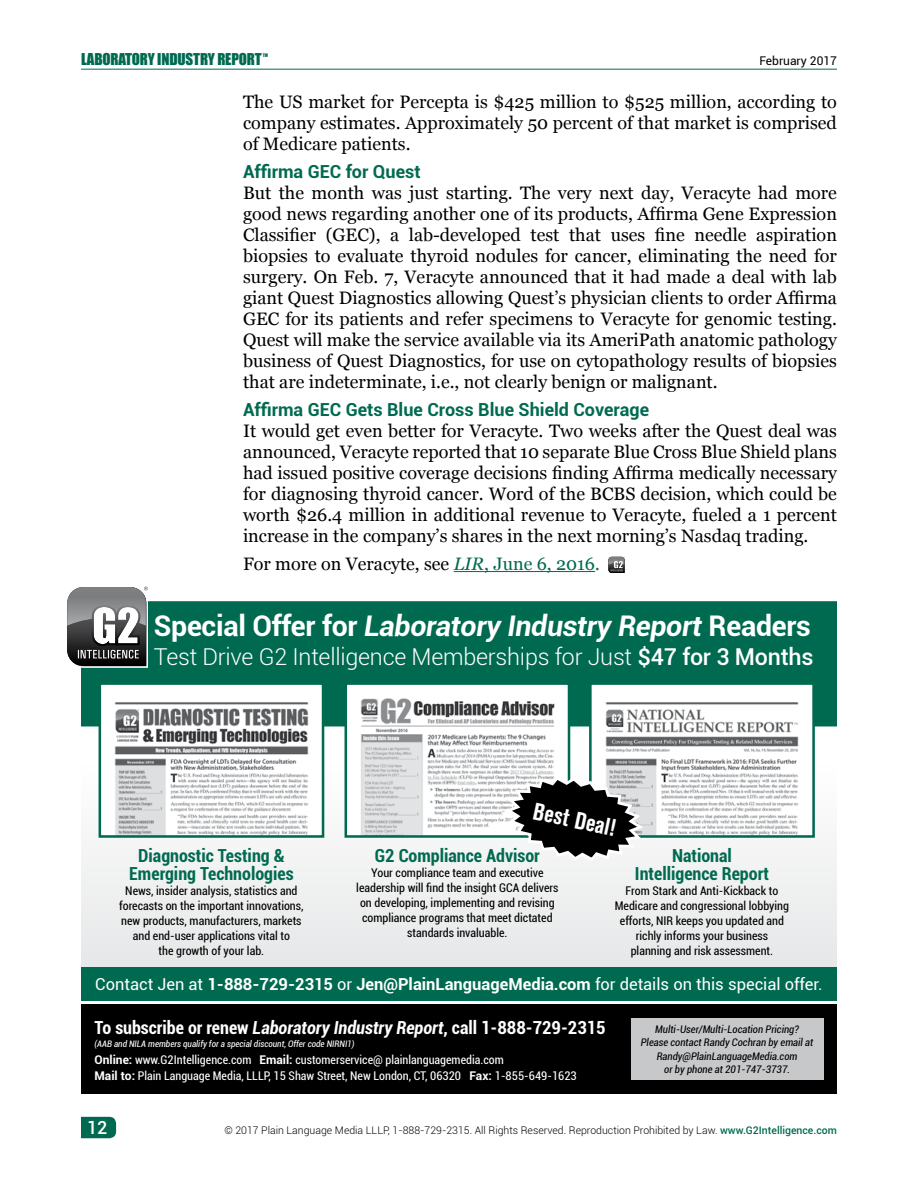
<style>
.page{position:relative;width:918px;height:1188px;background:#fff}
.page>*{position:absolute;margin:0;border:0;box-sizing:border-box;transform-origin:0 0}
.t1{font:italic 700 28.5px "Roboto";letter-spacing:-.01em;color:#fff}
.t2{font:700 condensed 24px "Akzidenz Grotesk BE";color:#fff}
.t3{font:300 23.25px "Roboto";letter-spacing:-.01em;color:#fff}
.t4{font:18px/21px "Georgia";color:#000;text-align:justify}
.t5{font:700 condensed 18px/18px "Roboto";color:#006a50;text-align:center}
.t6{font:700 condensed 18px "Roboto";color:#fff}
.t7{font:700 18px "Roboto";color:#006a50}
.t8{font:500 18px "Roboto";color:#fff}
.t9{font:16.5px "Roboto";color:#fff}
.t10{font:15px "Impact";letter-spacing:-.01em;color:#006a50}
.t11{font:condensed 12px/15px "Roboto";color:#000;text-align:center}
.t12{font:condensed 12px/16.5px "Roboto";color:#fff}
.t13{font:12px "Roboto";color:#000}
.t14{font:italic condensed 10.5px/13.5px "Roboto";color:#000;text-align:center}
.t15{font:300 10.5px "Roboto";color:#000}
.t16{font:italic condensed 9px "Roboto";color:#fff}
.t17{font:4.5px "Impact";color:#006a50}
.s1{font-style:italic;color:#006a50}
.s2{color:#006a50}
.s3{font-style:normal}
.s4{font-weight:500}
.s5{font-weight:700}
.s6{font-style:italic}
.s7{font-weight:700;font-stretch:normal}
.s8{font-weight:500;color:#006a50}
</style>
<div class="page">
<svg style="left:81px;top:1117px;width:35px;height:21px"></svg>
<hr style="left:81px;top:69px;width:756px;height:1px;background:#006a50">
<div style="left:81px;top:1004px;width:756px;height:90px;background:#000"></div>
<div style="left:631px;top:1018px;width:193px;height:62px;background:#c7c8ca"></div>
<div style="left:81px;top:765px;width:756px;height:206px;background:#edeeef"></div>
<div style="left:81px;top:601px;width:756px;height:126px;background:#006a50"></div>
<svg style="left:97px;top:681px;width:229px;height:157px"></svg>
<div style="left:81px;top:967px;width:756px;height:34px;background:#006a50"></div>
<svg style="left:67px;top:586px;width:82px;height:83px"></svg>
<svg style="left:343px;top:681px;width:473px;height:180px"></svg>
<hr style="left:454px;top:571px;width:30px;height:1px;background:#006a50">
<hr style="left:484px;top:571px;width:111px;height:1px;background:#006a50">
<svg style="left:608px;top:557px;width:17px;height:16px"></svg>
<p class="t10" style="left:81px;top:47px;width:182px">LABORATORY INDUSTRY REPORT</p>
<p class="t13" style="left:759px;top:53px;width:79px">February 2017</p>
<p class="t17" style="left:263px;top:51px;width:7px">TM</p>
<p class="t4" style="left:243px;top:92px;width:596px">The US market for Percepta is $425 million to $525 million, according to company estimates. Approximately 50 percent of that market is comprised of Medicare patients.</p>
<p class="t7" style="left:243px;top:159px;width:179px">Affirma GEC for Quest</p>
<p class="t4" style="left:243px;top:183px;width:596px">But the month was just starting. The very next day, Veracyte had more good news regarding another one of its products, Affirma Gene Expression Classifier (GEC), a lab-developed test that uses fine needle aspiration biopsies to evaluate thyroid nodules for cancer, eliminating the need for surgery. On Feb. 7, Veracyte announced that it had made a deal with lab giant Quest Diagnostics allowing Quest’s physician clients to order Affirma GEC for its patients and refer specimens to Veracyte for genomic testing.<br>Quest will make the service available via its AmeriPath anatomic pathology business of Quest Diagnostics, for use on cytopathology results of biopsies that are indeterminate, i.e., not clearly benign or malignant.</p>
<p class="t7" style="left:243px;top:397px;width:408px">Affirma GEC Gets Blue Cross Blue Shield Coverage</p>
<p class="t4" style="left:243px;top:420px;width:596px">It would get even better for Veracyte. Two weeks after the Quest deal was announced, Veracyte reported that 10 separate Blue Cross Blue Shield plans had issued positive coverage decisions finding Affirma medically necessary for diagnosing thyroid cancer. Word of the BCBS decision, which could be worth $26.4 million in additional revenue to Veracyte, fueled a 1 percent increase in the company’s shares in the next morning’s Nasdaq trading.</p>
<p class="t4" style="left:243px;top:554px;width:358px">For more on Veracyte, see <span class="s1">LIR</span><span class="s2">, June 6, 2016</span><span class="s1">.</span></p>
<h1 class="t1" style="left:154px;top:606px;width:659px"><span class="s3">Special Offer for</span> Laboratory Industry Report <span class="s3">Readers</span></h1>
<p class="t3" style="left:154px;top:640px;width:661px">Test Drive G2 Intelligence Memberships for Just <span class="s4">$47 for 3 Months</span></p>
<h2 class="t2" style="left:536px;top:797px;width:85px;rotate:12deg">Best Deal!</h2>
<p class="t5" style="left:129px;top:846px;width:166px">Diagnostic Testing &amp;<br>Emerging Technologies</p>
<p class="t11" style="left:119px;top:882px;width:186px">News, insider analysis, statistics and forecasts on the important innovations, new products, manufacturers, markets and end-user applications vital to<br>the growth of your lab.</p>
<p class="t5" style="left:635px;top:846px;width:135px">National<br>Intelligence Report</p>
<p class="t11" style="left:615px;top:882px;width:176px">From Stark and Anti-Kickback to<br>Medicare and congressional lobbying efforts, NIR keeps you updated and richly informs your business planning and risk assessment.</p>
<p class="t9" style="left:95px;top:972px;width:729px">Contact Jen at <span class="s5">1-888-729-2315</span> or <span class="s5">Jen@PlainLanguageMedia.com</span> for details on this special offer.</p>
<p class="t5" style="left:375px;top:846px;width:166px">G2 Compliance Advisor</p>
<p class="t11" style="left:356px;top:864px;width:204px">Your compliance team and executive leadership will find the insight GCA delivers on developing, implementing and revising compliance programs that meet dictated standards invaluable.</p>
<p class="t6" style="left:94px;top:1014px;width:513px">To subscribe or renew <span class="s6">Laboratory Industry Report</span>, call 1-888-729-2315</p>
<p class="t16" style="left:94px;top:1038px;width:262px">(AAB and NILA members qualify for a special discount, Offer code NIRNI1)</p>
<p class="t12" style="left:94px;top:1051px;width:484px"><span class="s7">Online:</span> www.G2Intelligence.com <span class="s7">Email:</span> customerservice@ plainlanguagemedia.com<br><span class="s7">Mail to:</span> Plain Language Media, LLLP, 15 Shaw Street, New London, CT, 06320 <span class="s7">Fax:</span> 1-855-649-1623</p>
<p class="t14" style="left:641px;top:1022px;width:174px">Multi-User/Multi-Location Pricing?<br>Please contact Randy Cochran by email at Randy@PlainLanguageMedia.com<br>or by phone at 201-747-3737.</p>
<p class="t8" style="left:87px;top:1115px;width:22px">12</p>
<p class="t15" style="left:224px;top:1123px;width:614px">© 2017 Plain Language Media LLLP, 1-888-729-2315. All Rights Reserved. Reproduction Prohibited by Law. <span class="s8">www.G2Intelligence.com</span></p>
</div>
